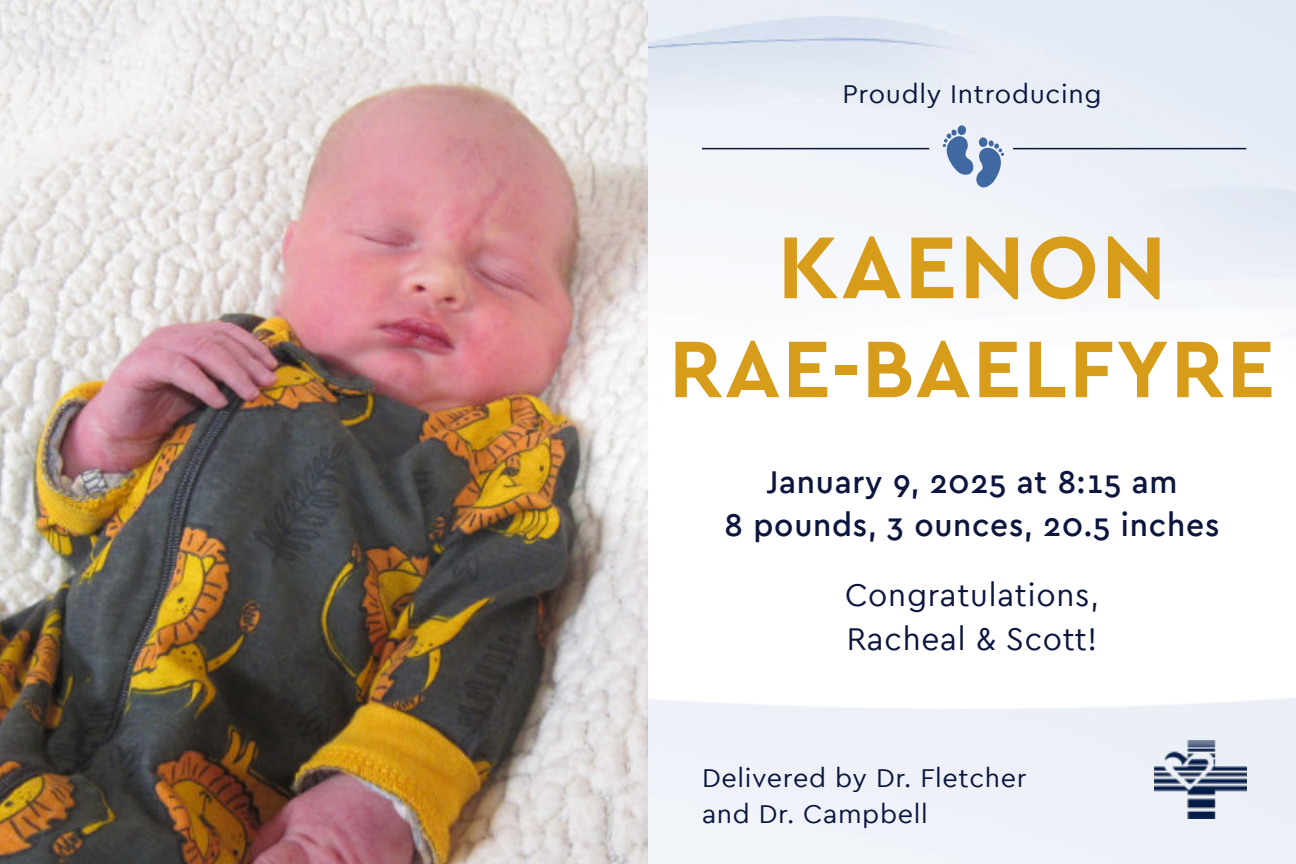
<style>
.page{position:relative;width:1296px;height:864px;background:#fff}
.page>*{position:absolute;margin:0;border:0;box-sizing:border-box;transform-origin:0 0}
.t1{font:700 91.8px "Cera";letter-spacing:.025em;color:#d79c1a}
.t2{font:700 84px "Cera";letter-spacing:.025em;color:#d79c1a}
.t3{font:500 33px/43.2px "Cera";letter-spacing:.025em;color:#0b153e;text-align:center;scale:.96 1}
.t4{font:33px/43.2px "Cera";letter-spacing:.025em;color:#0b153e;scale:.96 1}
.t5{font:27px/36px "Cera";letter-spacing:.025em;color:#0b153e}
</style>
<div class="page">
<div style="left:648px;top:698px;width:648px;height:166px;background:#eef2f8"></div>
<img style="left:1155px;top:741px;width:92px;height:77px">
<img style="left:0;top:0;width:648px;height:864px">
<svg style="left:943px;top:125px;width:61px;height:62px;background:#a3b7d2"></svg>
<hr style="left:702px;top:148px;width:227px;height:1px;background:#0b153e">
<hr style="left:1013px;top:148px;width:233px;height:1px;background:#0b153e">
<p class="t5" style="left:842px;top:77px;width:261px">Proudly Introducing</p>
<h1 class="t1" style="left:778px;top:213px;width:390px">KAENON</h1>
<h2 class="t2" style="left:669px;top:319px;width:607px">RAE-BAELFYRE</h2>
<p class="t3" style="left:725px;top:462px;width:517px">January 9, 2025 at 8:15 am<br>8 pounds, 3 ounces, 20.5 inches</p>
<p class="t4" style="left:845px;top:576px;width:266px">Congratulations,<br>Racheal &amp; Scott!</p>
<p class="t5" style="left:702px;top:762px;width:326px">Delivered by Dr. Fletcher and Dr. Campbell</p>
</div>
